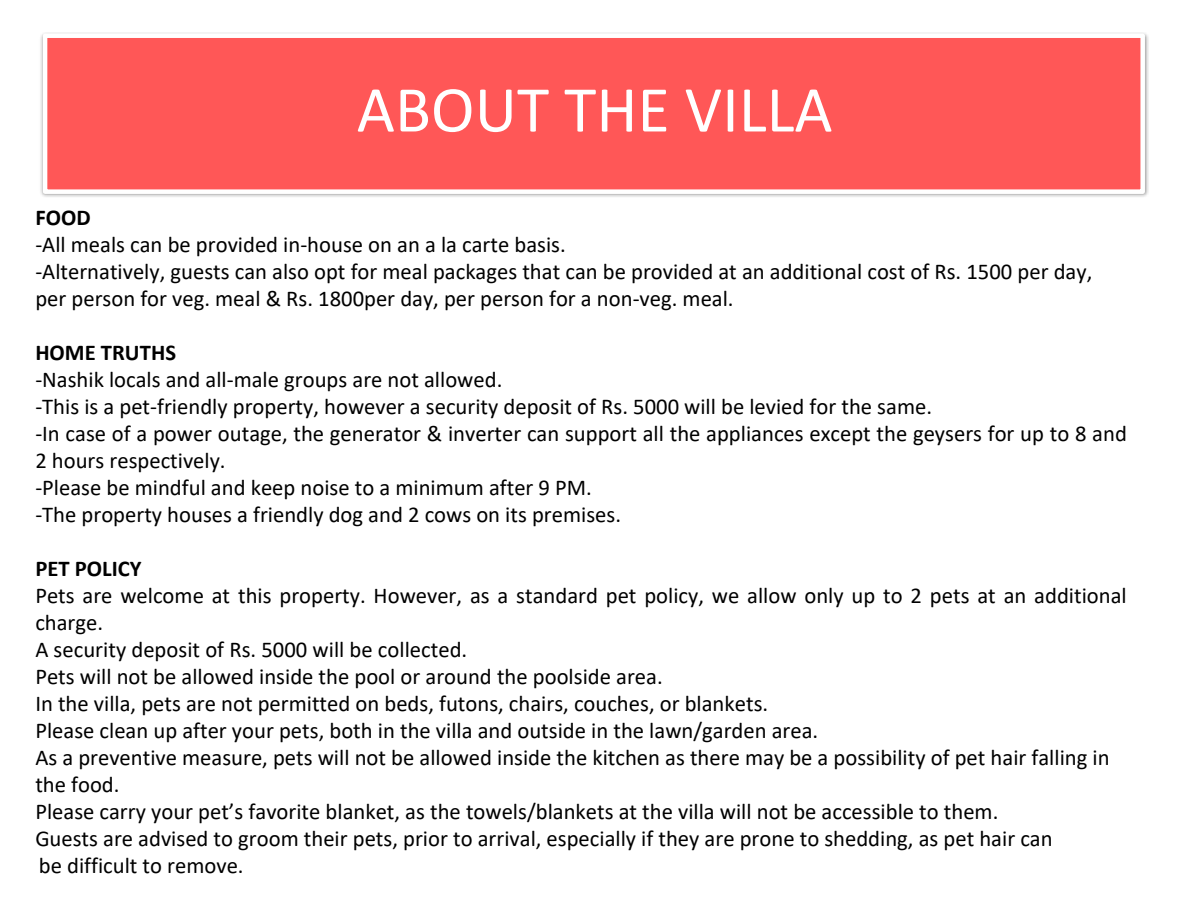
<style>
.page{position:relative;width:1188px;height:918px;background:#fff}
.page>*{position:absolute;margin:0;border:0;box-sizing:border-box;transform-origin:0 0}
.t1{font:66px "Calibri";color:#fff}
.t2{font:22.65px/27px "Calibri";color:#000}
.t3{font:700 22.65px "Calibri";color:#000}
</style>
<div class="page">
<img style="left:40px;top:32px;width:1109px;height:165px">
<div style="left:45px;top:36px;width:1098px;height:156px;background:#ff5757"></div>
<div style="left:43px;top:33px;width:1102px;height:161px;border:5px solid #fff"></div>
<p class="t1" style="left:357px;top:82px;width:477px">ABOUT THE VILLA</p>
<p class="t3" style="left:35px;top:208px;width:57px">FOOD</p>
<p class="t2" style="left:35px;top:233px;width:532px">-All meals can be provided in-house on an a la carte basis.</p>
<p class="t2" style="left:35px;top:260px;width:1058px">-Alternatively, guests can also opt for meal packages that can be provided at an additional cost of Rs. 1500 per day, per person for veg. meal &amp; Rs. 1800per day, per person for a non-veg. meal.</p>
<p class="t3" style="left:35px;top:343px;width:142px">HOME TRUTHS</p>
<p class="t2" style="left:35px;top:368px;width:469px">-Nashik locals and all-male groups are not allowed.</p>
<p class="t2" style="left:35px;top:395px;width:898px">-This is a pet-friendly property, however a security deposit of Rs. 5000 will be levied for the same.</p>
<p class="t2" style="left:35px;top:422px;width:1093px">-In case of a power outage, the generator &amp; inverter can support all the appliances except the geysers for up to 8 and<br>2 hours respectively.</p>
<p class="t2" style="left:35px;top:476px;width:558px">-Please be mindful and keep noise to a minimum after 9 PM.</p>
<p class="t2" style="left:35px;top:503px;width:587px">-The property houses a friendly dog and 2 cows on its premises.</p>
<p class="t3" style="left:35px;top:559px;width:108px">PET POLICY</p>
<p class="t2" style="left:35px;top:584px;width:1093px">Pets are welcome at this property. However, as a standard pet policy, we allow only up to 2 pets at an additional charge.</p>
<p class="t2" style="left:35px;top:638px;width:434px">A security deposit of Rs. 5000 will be collected.</p>
<p class="t2" style="left:35px;top:665px;width:629px">Pets will not be allowed inside the pool or around the poolside area.</p>
<p class="t2" style="left:35px;top:692px;width:734px">In the villa, pets are not permitted on beds, futons, chairs, couches, or blankets.</p>
<p class="t2" style="left:35px;top:719px;width:784px">Please clean up after your pets, both in the villa and outside in the lawn/garden area.</p>
<p class="t2" style="left:35px;top:746px;width:1076px">As a preventive measure, pets will not be allowed inside the kitchen as there may be a possibility of pet hair falling in the food.</p>
<p class="t2" style="left:35px;top:800px;width:965px">Please carry your pet’s favorite blanket, as the towels/blankets at the villa will not be accessible to them.</p>
<p class="t2" style="left:35px;top:827px;width:1019px">Guests are advised to groom their pets, prior to arrival, especially if they are prone to shedding, as pet hair can</p>
<p class="t2" style="left:39px;top:854px;width:206px">be difficult to remove.</p>
</div>
